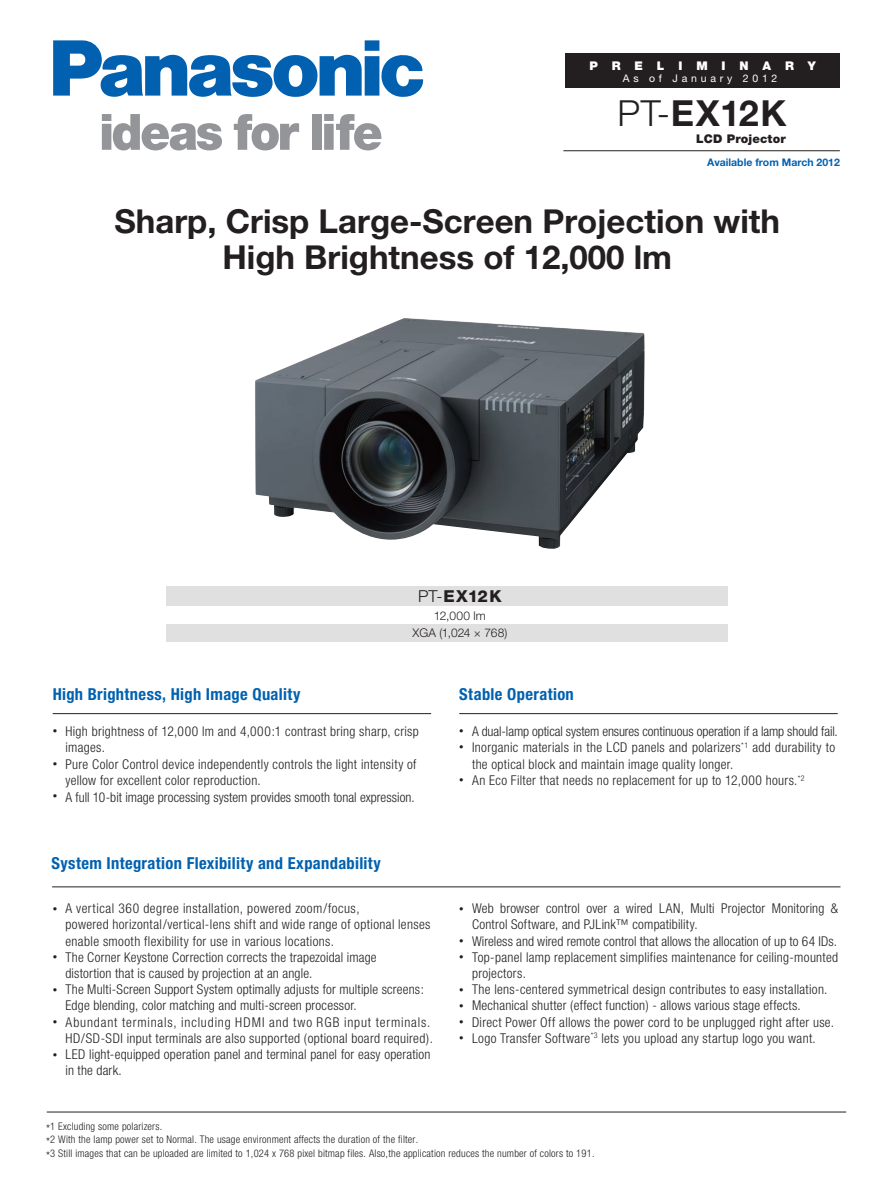
<style>
.page{position:relative;width:893px;height:1188px;background:#fff}
.page>*{position:absolute;margin:0;border:0;box-sizing:border-box;transform-origin:0 0}
.t1{font:700 36px "Helvetica Neue";letter-spacing:.025em;color:#231f20}
.t2{font:700 33px/36px "Helvetica Neue";color:#231f20;text-align:center}
.t3{font:700 condensed 16.5px "Helvetica Neue";letter-spacing:.02em;color:#0161b0}
.t4{font:800 16.5px "Helvetica Neue";letter-spacing:.05em;color:#231f20}
.t5{font:300 condensed 13.5px/16.2px "Helvetica Neue";letter-spacing:.02em;color:#231f20}
.t6{font:900 13.5px/16.2px "Helvetica Neue";color:#231f20}
.t7{font:300 12px/16.5px "Helvetica Neue";letter-spacing:.01em;color:#231f20;text-align:center}
.t8{font:900 12px "Helvetica Neue";letter-spacing:.015em;color:#231f20}
.t9{font:900 12px "Helvetica Neue";letter-spacing:1.16em;color:#fff}
.t10{font:300 condensed 10.5px/13.6px "Helvetica Neue";letter-spacing:.02em;color:#231f20}
.t11{font:700 10.5px "Helvetica Neue";color:#0161b0}
.t12{font:10.5px "Helvetica Neue";letter-spacing:.36em;color:#fff}
.s1{font-weight:300}
.s2{font-size:12px}
</style>
<div class="page">
<img style="left:255px;top:318px;width:390px;height:231px">
<div style="left:566px;top:53px;width:274px;height:34px;background:#231f20"></div>
<hr style="left:52px;top:887px;width:788px;height:1px;background:#231f20">
<hr style="left:53px;top:713px;width:378px;height:1px;background:#231f20">
<hr style="left:459px;top:713px;width:379px;height:1px;background:#231f20">
<div style="left:167px;top:586px;width:561px;height:20px;background:#e1e0e1"></div>
<div style="left:167px;top:625px;width:561px;height:17px;background:#e1e0e1"></div>
<hr style="left:47px;top:1112px;width:799px;height:1px;background:#231f20">
<svg style="left:102px;top:114px;width:120px;height:36px"></svg>
<svg style="left:234px;top:114px;width:65px;height:36px"></svg>
<div style="left:312px;top:114px;width:9px;height:36px;background:#939598"></div>
<svg style="left:324px;top:114px;width:57px;height:36px"></svg>
<svg style="left:53px;top:40px;width:370px;height:57px"></svg>
<hr style="left:563px;top:151px;width:277px;height:1px;background:#231f20">
<p class="t9" style="left:589px;top:59px;width:228px">PRELIMINARY</p>
<p class="t12" style="left:623px;top:72px;width:156px">As of January 2012</p>
<p class="t1" style="left:617px;top:91px;width:171px"><span class="s1">PT-</span>EX12K</p>
<p class="t8" style="left:696px;top:131px;width:91px">LCD Projector</p>
<p class="t11" style="left:707px;top:156px;width:134px">Available from March 2012</p>
<p class="t2" style="left:114px;top:203px;width:667px">Sharp, Crisp Large-Screen Projection with<br>High Brightness of 12,000 lm</p>
<p class="t3" style="left:53px;top:684px;width:249px">High Brightness, High Image Quality</p>
<p class="t4" style="left:418px;top:587px;width:85px"><span class="s1">PT-</span>EX12K</p>
<p class="t7" style="left:413px;top:608px;width:96px">12,000 lm<br>XGA (1,024 × 768)</p>
<p class="t3" style="left:459px;top:684px;width:116px">Stable Operation</p>
<p class="t6" style="left:53px;top:721px;width:6px">·</p>
<p class="t6" style="left:53px;top:754px;width:6px">·</p>
<p class="t6" style="left:53px;top:786px;width:6px">·</p>
<p class="t5" style="left:65px;top:723px;width:355px">High brightness of 12,000 lm and 4,000:1 contrast bring sharp, crisp images.<br>Pure Color Control device independently controls the light intensity of yellow for excellent color reproduction.<br>A full 10-bit image processing system provides smooth tonal expression.</p>
<p class="t3" style="left:51px;top:853px;width:331px">System Integration Flexibility and Expandability</p>
<p class="t6" style="left:459px;top:721px;width:6px">· ·</p>
<p class="t6" style="left:459px;top:770px;width:6px">·</p>
<p class="t5" style="left:472px;top:723px;width:367px">A dual-lamp optical system ensures continuous operation if a lamp should fail.<br>Inorganic materials in the LCD panels and polarizers<sup>*1</sup> add durability to the optical block and maintain image quality longer.<br>An Eco Filter that needs no replacement for up to 12,000 hours.<sup>*2</sup></p>
<p class="t6" style="left:53px;top:899px;width:6px">·</p>
<p class="t6" style="left:53px;top:947px;width:6px">·</p>
<p class="t6" style="left:53px;top:980px;width:6px">·</p>
<p class="t6" style="left:53px;top:1012px;width:6px">·</p>
<p class="t6" style="left:53px;top:1045px;width:6px">·</p>
<p class="t5" style="left:65px;top:900px;width:369px">A vertical 360 degree installation, powered zoom/focus,<br>powered horizontal/vertical-lens shift and wide range of optional lenses enable smooth flexibility for use in various locations.<br>The Corner Keystone Correction corrects the trapezoidal image<br>distortion that is caused by projection at an angle.<br>The Multi-Screen Support System optimally adjusts for multiple screens:<br>Edge blending, color matching and multi-screen processor.<br>Abundant terminals, including HDMI and two RGB input terminals.<br>HD/SD-SDI input terminals are also supported (optional board required).<br>LED light-equipped operation panel and terminal panel for easy operation in the dark.</p>
<p class="t5" style="left:472px;top:900px;width:368px">Web browser control over a wired LAN, Multi Projector Monitoring &amp; Control Software, and PJLink™ compatibility.<br>Wireless and wired remote control that allows the allocation of up to 64 IDs.<br>Top-panel lamp replacement simplifies maintenance for ceiling-mounted projectors.<br>The lens-centered symmetrical design contributes to easy installation.<br>Mechanical shutter (effect function) - allows various stage effects.<br>Direct Power Off allows the power cord to be unplugged right after use.<br>Logo Transfer Software<sup>*3</sup> lets you upload any startup logo you want.</p>
<p class="t6" style="left:459px;top:899px;width:6px">·</p>
<p class="t6" style="left:459px;top:931px;width:6px">· ·</p>
<p class="t6" style="left:459px;top:980px;width:6px;text-align:justify">· · · ·</p>
<p class="t10" style="left:46px;top:1119px;width:550px"><span class="s2">*</span>1 Excluding some polarizers.<br><span class="s2">*</span>2 With the lamp power set to Normal. The usage environment affects the duration of the filter.<br><span class="s2">*</span>3 Still images that can be uploaded are limited to 1,024 x 768 pixel bitmap files. Also,the application reduces the number of colors to 191.</p>
</div>
